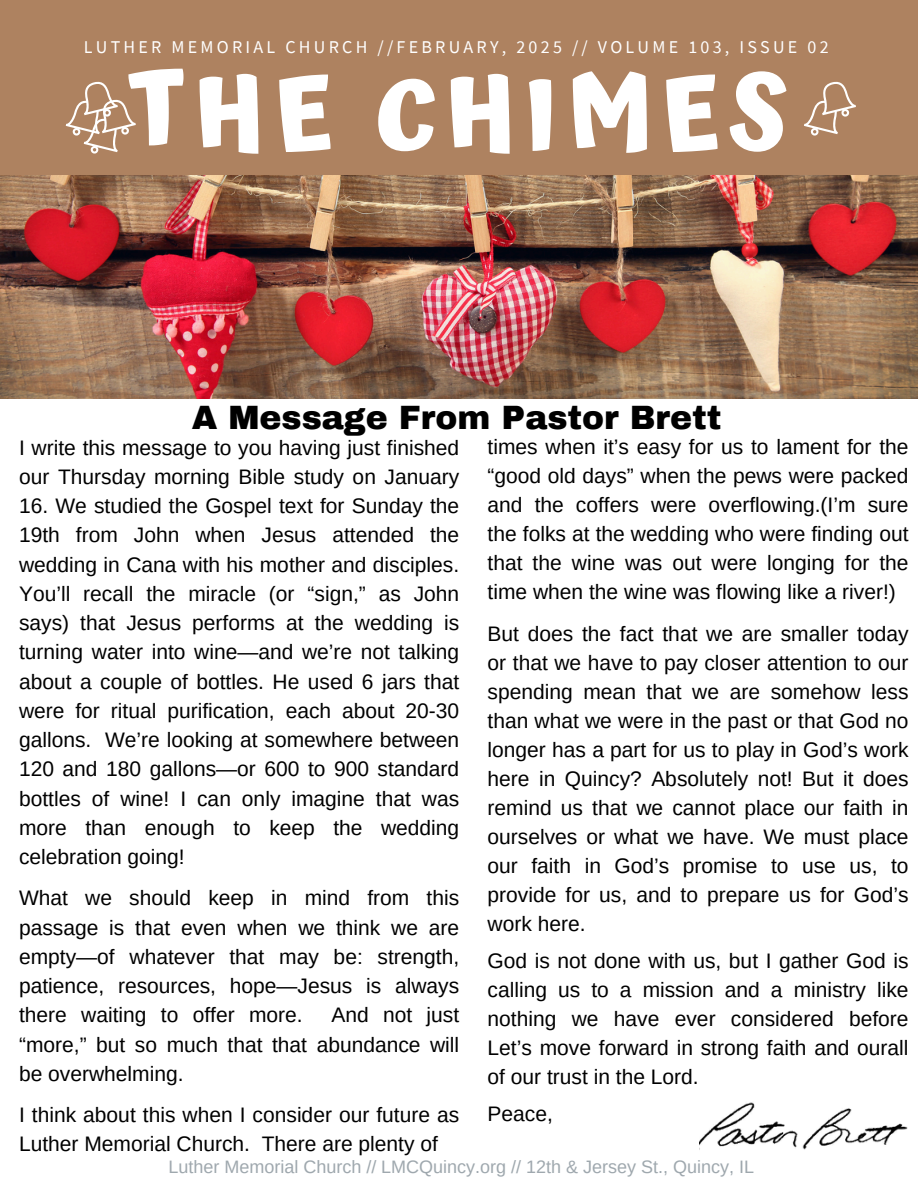
<style>
.page{position:relative;width:918px;height:1188px;background:#fff}
.page>*{position:absolute;margin:0;border:0;box-sizing:border-box;transform-origin:0 0}
.t1{font:700 99.6px "Atma";letter-spacing:.095em;color:#fff}
.t2{font:900 33px "Archivo";color:#000}
.t3{font:21px/29.2px "Arimo";color:#000;text-align:justify}
.t4{font:18px "Arimo";color:#9fa8ae}
.t5{font:18px "Source Sans Pro";letter-spacing:.18em;color:#fff}
</style>
<div class="page">
<div style="left:0;top:0;width:918px;height:208px;background:#ae8260"></div>
<svg style="left:804px;top:81px;width:52px;height:55px"></svg>
<svg style="left:66px;top:81px;width:70px;height:73px"></svg>
<img style="left:699px;top:1102px;width:209px;height:48px">
<img style="left:0;top:175px;width:918px;height:224px">
<h3 class="t5" style="left:84px;top:36px;width:746px">LUTHER MEMORIAL CHURCH //FEBRUARY, 2025 // VOLUME 103, ISSUE 02</h3>
<p class="t1" style="left:127px;top:55px;width:660px">THE CHIMES</p>
<p class="t2" style="left:192px;top:400px;width:531px">A Message From Pastor Brett</p>
<h2 class="t3" style="left:19px;top:433px;width:442px">I write this message to you having just finished our Thursday morning Bible study on January</h2>
<h2 class="t3" style="left:19px;top:491px;width:442px">16. We studied the Gospel text for Sunday the 19th from John when Jesus attended the wedding in Cana with his mother and disciples.<br>You’ll recall the miracle (or “sign,” as John says) that Jesus performs at the wedding is turning water into wine—and we’re not talking about a couple of bottles. He used 6 jars that were for ritual purification, each about 20-30 gallons. We’re looking at somewhere between 120 and 180 gallons—or 600 to 900 standard bottles of wine! I can only imagine that was more than enough to keep the wedding celebration going!</h2>
<h4 class="t3" style="left:19px;top:883px;width:442px">What we should keep in mind from this passage is that even when we think we are empty—of whatever that may be: strength, patience, resources, hope—Jesus is always there waiting to offer more.</h4>
<h1 class="t3" style="left:488px;top:432px;width:422px">times when it’s easy for us to lament for the “good old days” when the pews were packed and the coffers were overflowing.(I’m sure the folks at the wedding who were finding out that the wine was out were longing for the time when the wine was flowing like a river!)</h1>
<p class="t3" style="left:488px;top:619px;width:422px">But does the fact that we are smaller today or that we have to pay closer attention to our spending mean that we are somehow less than what we were in the past or that God no longer has a part for us to play in God’s work here in Quincy? Absolutely not! But it does remind us that we cannot place our faith in ourselves or what we have. We must place our faith in God’s promise to use us, to provide for us, and to prepare us for God’s work here.</p>
<p class="t3" style="left:488px;top:946px;width:422px">God is not done with us, but I gather God is calling us to a mission and a ministry like nothing we have ever considered before Let’s move forward in strong faith and ourall of our trust in the Lord.</p>
<p class="t3" style="left:488px;top:1099px;width:67px">Peace,</p>
<h4 class="t3" style="left:19px;top:1000px;width:442px;text-indent:312px">And not just “more,” but so much that that abundance will be overwhelming.</h4>
<h4 class="t3" style="left:19px;top:1100px;width:442px">I think about this when I consider our future as<br>Luther Memorial Church. There are plenty of</h4>
<h4 class="t4" style="left:168px;top:1156px;width:587px">Luther Memorial Church // LMCQuincy.org // 12th &amp; Jersey St., Quincy, IL</h4>
</div>
